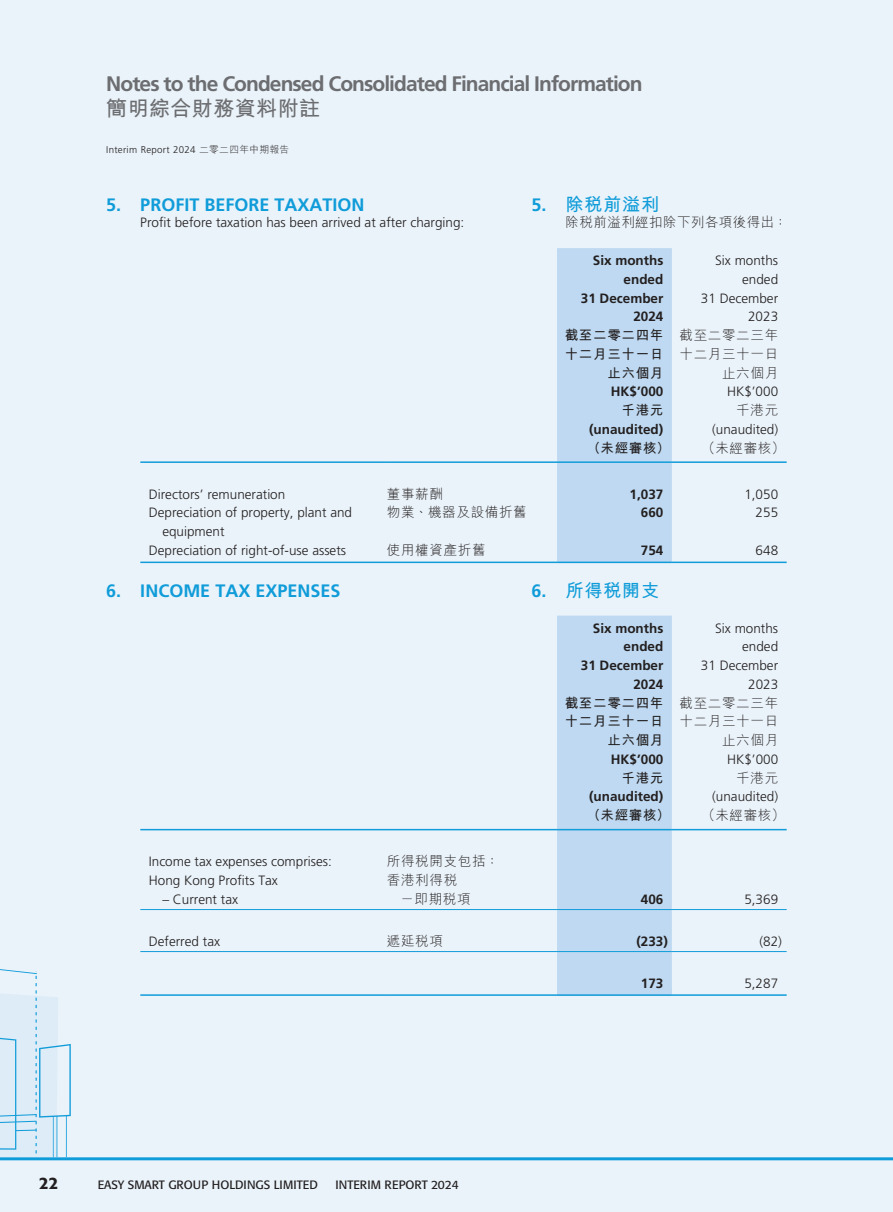
<style>
.page{position:relative;width:893px;height:1212px;background:#eaf3fa}
.page>*{position:absolute;margin:0;border:0;box-sizing:border-box;transform-origin:0 0}
.t1{font:700 21px "Frutiger LT Std";letter-spacing:-.045em;color:#6c6d70}
.t2{font:700 21px "M Hei HK";letter-spacing:.02em;color:#6c6d70}
.t3{font:700 18px "Frutiger LT Std";color:#109cd9}
.t4{font:700 18px "M Hei HK";letter-spacing:.05em;color:#109cd9}
.t5{font:500 16.5px "Formata";color:#231f20}
.t6{font:300 13.5px/18.8px "Frutiger LT Std";color:#231f20;text-align:right}
.t7{font:700 13.5px/18.8px "Frutiger LT Std";color:#231f20;text-align:right}
.t8{font:300 13.5px/18.8px "M Hei HK";letter-spacing:.05em;color:#231f20;text-align:right}
.t9{font:700 13.5px/18.8px "M Hei HK";letter-spacing:.05em;color:#231f20;text-align:right}
.t10{font:12px "Formata";color:#231f20}
.t11{font:300 9.75px "Frutiger LT Std";letter-spacing:.03em;color:#231f20}
.s1{font-family:"M Hei HK"}
.s2{font-family:"Frutiger LT Std"}
</style>
<div class="page">
<hr style="left:0;top:1157px;width:893px;height:3px;background:#109cd9">
<svg style="left:0;top:969px;width:71px;height:188px"></svg>
<div style="left:557px;top:248px;width:115px;height:314px;background:#bed9f1"></div>
<hr style="left:140px;top:461px;width:247px;height:2px;background:#109cd9">
<hr style="left:387px;top:461px;width:170px;height:2px;background:#109cd9">
<hr style="left:557px;top:461px;width:115px;height:2px;background:#109cd9">
<hr style="left:672px;top:461px;width:115px;height:2px;background:#109cd9">
<hr style="left:140px;top:562px;width:247px;height:1px;background:#109cd9">
<hr style="left:387px;top:562px;width:170px;height:1px;background:#109cd9">
<hr style="left:557px;top:562px;width:115px;height:1px;background:#109cd9">
<hr style="left:672px;top:562px;width:115px;height:1px;background:#109cd9">
<div style="left:557px;top:616px;width:115px;height:373px;background:#bed9f1"></div>
<div style="left:557px;top:989px;width:115px;height:7px;background:#bed9f1"></div>
<hr style="left:140px;top:829px;width:247px;height:1px;background:#109cd9">
<hr style="left:387px;top:829px;width:170px;height:1px;background:#109cd9">
<hr style="left:557px;top:829px;width:115px;height:1px;background:#109cd9">
<hr style="left:672px;top:829px;width:115px;height:1px;background:#109cd9">
<hr style="left:140px;top:909px;width:247px;height:1px;background:#109cd9">
<hr style="left:387px;top:909px;width:170px;height:1px;background:#109cd9">
<hr style="left:557px;top:909px;width:115px;height:1px;background:#109cd9">
<hr style="left:672px;top:909px;width:115px;height:1px;background:#109cd9">
<hr style="left:140px;top:951px;width:247px;height:1px;background:#109cd9">
<hr style="left:387px;top:951px;width:170px;height:1px;background:#109cd9">
<hr style="left:557px;top:951px;width:115px;height:1px;background:#109cd9">
<hr style="left:672px;top:951px;width:115px;height:1px;background:#109cd9">
<hr style="left:140px;top:994px;width:247px;height:2px;background:#109cd9">
<hr style="left:387px;top:994px;width:170px;height:2px;background:#109cd9">
<hr style="left:557px;top:994px;width:115px;height:2px;background:#109cd9">
<hr style="left:672px;top:994px;width:115px;height:2px;background:#109cd9">
<h1 class="t1" style="left:106px;top:71px;width:538px">Notes to the Condensed Consolidated Financial Information</h1>
<h1 class="t2" style="left:106px;top:93px;width:215px">簡明綜合財務資料附註</h1>
<p class="t11" style="left:106px;top:144px;width:184px">Interim Report 2024 <span class="s1">二零二四年中期報告</span></p>
<h2 class="t3" style="left:106px;top:194px;width:260px">5. PROFIT BEFORE TAXATION</h2>
<p class="t6" style="left:140px;top:213px;width:326px">Profit before taxation has been arrived at after charging:</p>
<h2 class="t4" style="left:531px;top:191px;width:129px"><span class="s2">5.</span> 除稅前溢利</h2>
<p class="t8" style="left:566px;top:212px;width:223px">除稅前溢利經扣除下列各項後得出：</p>
<p class="t7" style="left:581px;top:251px;width:84px">Six months ended<br>31 December<br>2024</p>
<p class="t6" style="left:701px;top:251px;width:79px">Six months ended<br>31 December<br>2023</p>
<p class="t9" style="left:565px;top:325px;width:100px">截至二零二四年十二月三十一日止六個月</p>
<p class="t8" style="left:680px;top:325px;width:100px">截至二零二三年十二月三十一日止六個月</p>
<p class="t7" style="left:611px;top:382px;width:54px">HK$’000</p>
<p class="t6" style="left:727px;top:383px;width:53px">HK$’000</p>
<p class="t9" style="left:621px;top:400px;width:43px">千港元</p>
<p class="t8" style="left:736px;top:400px;width:43px">千港元</p>
<p class="t7" style="left:589px;top:420px;width:76px">(unaudited)</p>
<p class="t6" style="left:712px;top:420px;width:68px">(unaudited)</p>
<p class="t9" style="left:587px;top:437px;width:85px">（未經審核）</p>
<p class="t8" style="left:702px;top:438px;width:85px">（未經審核）</p>
<p class="t6" style="left:149px;top:485px;width:138px">Directors’ remuneration</p>
<p class="t8" style="left:387px;top:484px;width:58px">董事薪酬</p>
<p class="t7" style="left:630px;top:485px;width:35px">1,037</p>
<p class="t6" style="left:744px;top:485px;width:35px">1,050</p>
<p class="t6" style="left:162px;top:504px;width:191px;text-align:left;text-indent:-14px">Depreciation of property, plant and equipment</p>
<p class="t8" style="left:387px;top:503px;width:141px">物業、機器及設備折舊</p>
<p class="t7" style="left:641px;top:503px;width:24px">660</p>
<p class="t6" style="left:756px;top:504px;width:24px">255</p>
<p class="t6" style="left:149px;top:541px;width:199px">Depreciation of right-of-use assets</p>
<p class="t8" style="left:387px;top:540px;width:100px">使用權資產折舊</p>
<p class="t7" style="left:641px;top:541px;width:24px">754</p>
<p class="t6" style="left:756px;top:541px;width:24px">648</p>
<h2 class="t3" style="left:106px;top:580px;width:236px">6. INCOME TAX EXPENSES</h2>
<p class="t7" style="left:581px;top:619px;width:84px">Six months ended<br>31 December<br>2024</p>
<p class="t6" style="left:701px;top:619px;width:79px">Six months ended<br>31 December<br>2023</p>
<p class="t9" style="left:565px;top:692px;width:100px">截至二零二四年十二月三十一日止六個月</p>
<p class="t8" style="left:680px;top:693px;width:100px">截至二零二三年十二月三十一日止六個月</p>
<p class="t7" style="left:611px;top:750px;width:54px">HK$’000</p>
<p class="t6" style="left:727px;top:750px;width:53px">HK$’000</p>
<p class="t9" style="left:621px;top:767px;width:43px">千港元</p>
<p class="t8" style="left:736px;top:768px;width:43px">千港元</p>
<p class="t7" style="left:589px;top:787px;width:76px">(unaudited)</p>
<p class="t6" style="left:712px;top:787px;width:68px">(unaudited)</p>
<p class="t9" style="left:587px;top:805px;width:85px">（未經審核）</p>
<p class="t8" style="left:702px;top:805px;width:85px">（未經審核）</p>
<p class="t6" style="left:149px;top:852px;width:185px">Income tax expenses comprises:</p>
<p class="t8" style="left:387px;top:851px;width:114px">所得稅開支包括：</p>
<p class="t6" style="left:149px;top:871px;width:131px">Hong Kong Profits Tax</p>
<p class="t8" style="left:387px;top:870px;width:72px">香港利得稅</p>
<p class="t6" style="left:162px;top:890px;width:77px">– Current tax</p>
<p class="t8" style="left:400px;top:889px;width:72px">－即期稅項</p>
<p class="t7" style="left:641px;top:890px;width:24px">406</p>
<p class="t6" style="left:744px;top:890px;width:35px">5,369</p>
<p class="t6" style="left:149px;top:932px;width:73px">Deferred tax</p>
<p class="t8" style="left:387px;top:931px;width:58px">遞延稅項</p>
<p class="t7" style="left:636px;top:932px;width:33px">(233)</p>
<p class="t6" style="left:759px;top:932px;width:24px">(82)</p>
<p class="t7" style="left:641px;top:974px;width:24px">173</p>
<p class="t6" style="left:744px;top:974px;width:35px">5,287</p>
<h2 class="t4" style="left:531px;top:577px;width:129px"><span class="s2">6.</span> 所得稅開支</h2>
<p class="t5" style="left:39px;top:1173px;width:21px">22</p>
<p class="t10" style="left:98px;top:1177px;width:222px">EASY SMART GROUP HOLDINGS LIMITED</p>
<p class="t10" style="left:335px;top:1177px;width:125px">INTERIM REPORT 2024</p>
</div>
